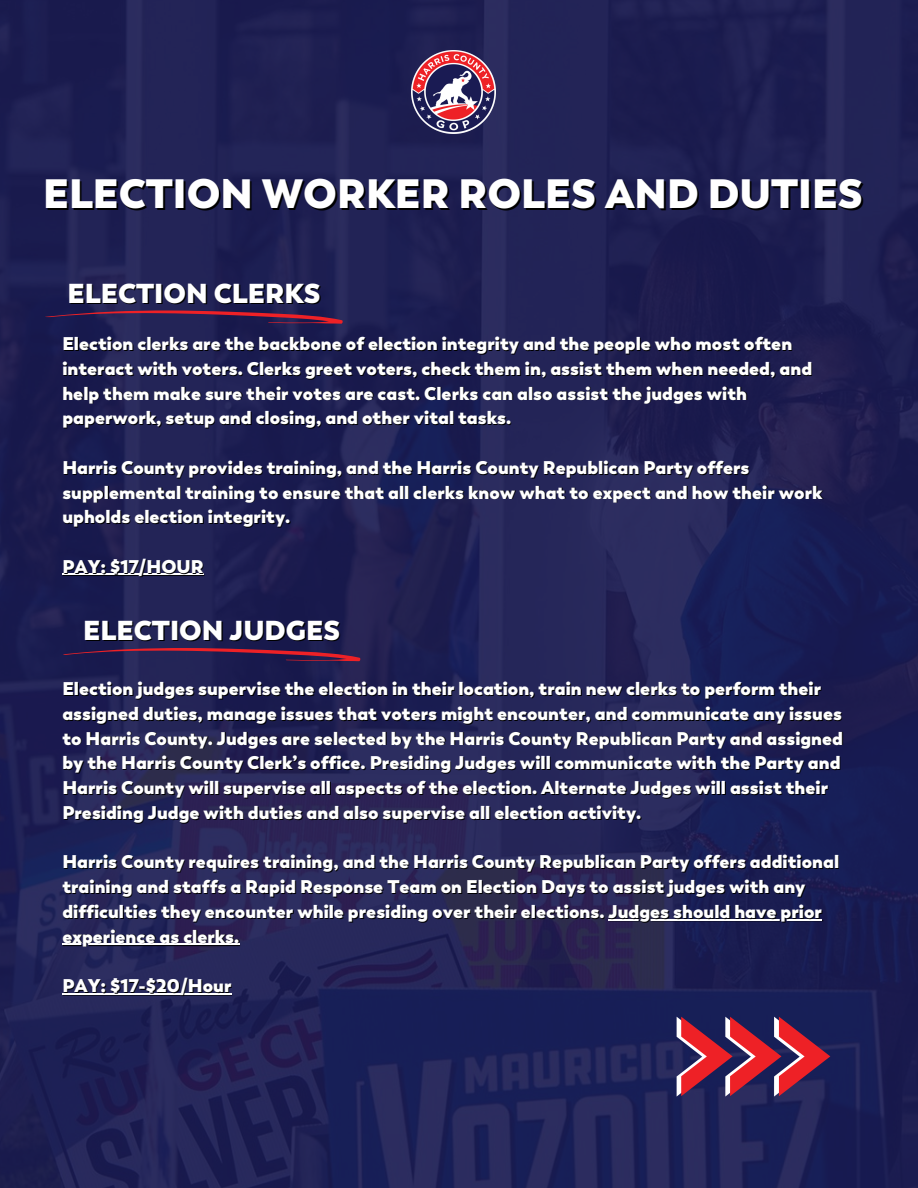
<style>
.page{position:relative;width:918px;height:1188px;background:#fff}
.page>*{position:absolute;margin:0;border:0;box-sizing:border-box;transform-origin:0 0}
.t1{font:800 40.8px "Trenda";color:#fff}
.t2{font:800 27.3px "Trenda";color:#fff}
.t3{font:800 18.3px/24.8px "Trenda";color:#fff}
</style>
<div class="page">
<img style="left:0;top:0;width:918px;height:1188px">
<img style="left:412px;top:50px;width:83px;height:84px">
<svg style="left:45px;top:294px;width:298px;height:47px"></svg>
<svg style="left:62px;top:631px;width:299px;height:48px"></svg>
<hr style="left:62px;top:574px;width:142px;height:1px;background:#fff">
<hr style="left:609px;top:919px;width:213px;height:1px;background:#fff">
<hr style="left:62px;top:944px;width:177px;height:1px;background:#fff">
<hr style="left:62px;top:993px;width:170px;height:1px;background:#fff">
<svg style="left:677px;top:1017px;width:153px;height:80px"></svg>
<p class="t1" style="left:43px;top:168px;width:821px">ELECTION WORKER ROLES AND DUTIES</p>
<h1 class="t2" style="left:67px;top:276px;width:255px">ELECTION CLERKS</h1>
<h2 class="t3" style="left:62px;top:331px;width:731px">Election clerks are the backbone of election integrity and the people who most often</h2>
<p class="t3" style="left:62px;top:356px;width:751px">interact with voters. Clerks greet voters, check them in, assist them when needed, and</p>
<p class="t3" style="left:62px;top:380px;width:686px">help them make sure their votes are cast. Clerks can also assist the judges with</p>
<p class="t3" style="left:62px;top:405px;width:450px">paperwork, setup and closing, and other vital tasks.</p>
<h3 class="t3" style="left:62px;top:455px;width:689px">Harris County provides training, and the Harris County Republican Party offers</h3>
<p class="t3" style="left:62px;top:479px;width:762px">supplemental training to ensure that all clerks know what to expect and how their work</p>
<p class="t3" style="left:62px;top:504px;width:229px">upholds election integrity.</p>
<p class="t3" style="left:62px;top:554px;width:143px">PAY: $17/HOUR</p>
<p class="t2" style="left:83px;top:613px;width:259px">ELECTION JUDGES</p>
<p class="t3" style="left:62px;top:676px;width:760px">Election judges supervise the election in their location, train new clerks to perform their</p>
<p class="t3" style="left:62px;top:701px;width:782px">assigned duties, manage issues that voters might encounter, and communicate any issues to Harris County. Judges are selected by the Harris County Republican Party and assigned by the Harris County Clerk’s office. Presiding Judges will communicate with the Party and Harris County will supervise all aspects of the election. Alternate Judges will assist their Presiding Judge with duties and also supervise all election activity.</p>
<p class="t3" style="left:62px;top:849px;width:778px">Harris County requires training, and the Harris County Republican Party offers additional training and staffs a Rapid Response Team on Election Days to assist judges with any difficulties they encounter while presiding over their elections. Judges should have prior experience as clerks.</p>
<p class="t3" style="left:62px;top:973px;width:171px">PAY: $17-$20/Hour</p>
</div>
